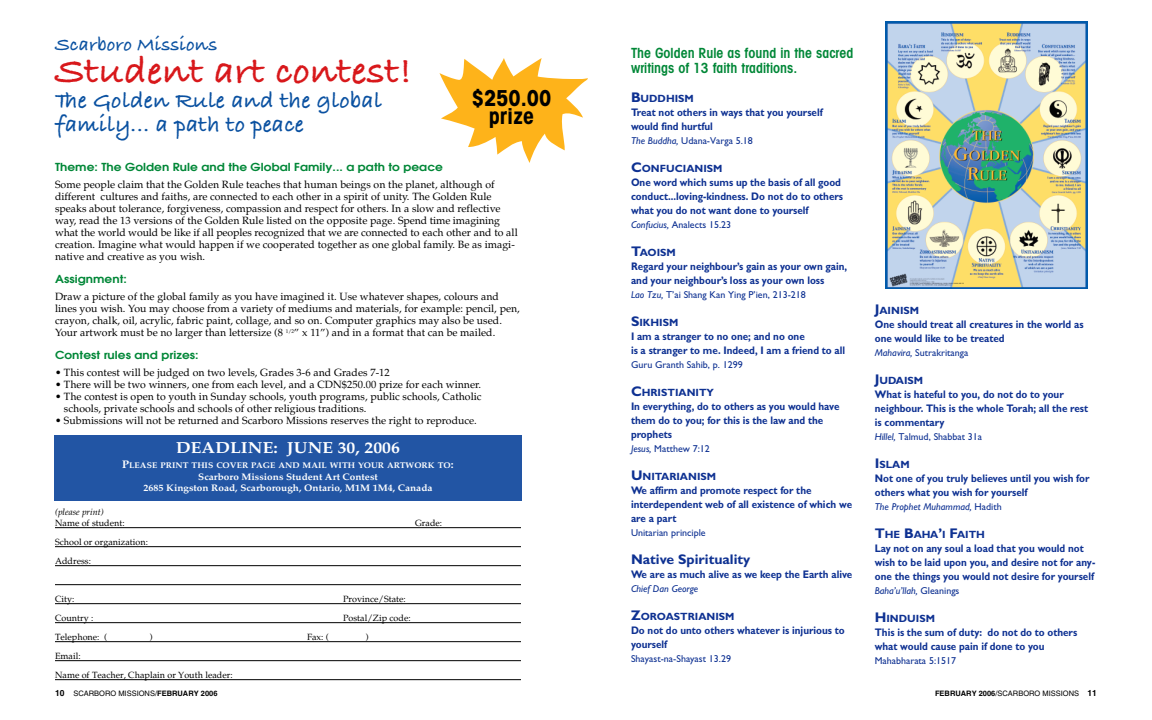
<style>
.page{position:relative;width:1152px;height:720px;background:#fff}
.page>*{position:absolute;margin:0;border:0;box-sizing:border-box;transform-origin:0 0}
.t1{font:700 40px "Bradley Hand ITCTT";letter-spacing:.005em;color:#d8181b}
.t2{font:700 24px/24px "Bradley Hand ITCTT";letter-spacing:.005em;color:#0a51a1}
.t3{font:700 condensed 22px/18px "Avant Garde";color:#000;text-align:center}
.t4{font:700 20px "Bradley Hand ITCTT";letter-spacing:.005em;color:#0a51a1}
.t5{font:700 16px "Palatino";letter-spacing:.005em;color:#fff;scale:1.1 1}
.t6{font:600 condensed 14px/15px "Avant Garde";color:#018737}
.t7{font:700 14px "Gill Sans";color:#0e3192}
.t8{font:700 11px/14px "Gill Sans";color:#0e3192;scale:.9 1}
.t9{font:600 11px "Avant Garde";letter-spacing:.005em;color:#018737;scale:1.1 1}
.t10{font:10.5px/12px "Palatino";letter-spacing:.005em;color:#000}
.t11{font:700 10.5px "Gill Sans";color:#0e3192}
.t12{font:10px "Gill Sans";color:#0e3192}
.t13{font:italic 10px "Gill Sans";color:#0e3192}
.t14{font:700 9.5px/11px "Palatino";letter-spacing:.005em;color:#fff;text-align:center;scale:1.05 1}
.t15{font:9px/19px "Palatino";letter-spacing:.005em;color:#000}
.t16{font:italic 9px "Palatino";letter-spacing:.005em;color:#000}
.t17{font:700 8.2px "Palatino";letter-spacing:.005em;color:#fff;scale:1.05 1}
.t18{font:7.5px "Helvetica";color:#000}
.s1{font-size:11px}
.s2{font-weight:700;font-size:8.5px}
.s3{font-weight:700}
.s4{font-size:14px}
.s5{font-style:italic}
.s6{font-style:normal}
</style>
<div class="page">
<hr style="left:55px;top:527px;width:466px;height:1px;background:#000">
<hr style="left:55px;top:546px;width:466px;height:1px;background:#000">
<hr style="left:55px;top:565px;width:466px;height:1px;background:#000">
<hr style="left:55px;top:584px;width:466px;height:1px;background:#000">
<hr style="left:55px;top:603px;width:466px;height:1px;background:#000">
<hr style="left:55px;top:622px;width:466px;height:1px;background:#000">
<hr style="left:55px;top:641px;width:466px;height:1px;background:#000">
<hr style="left:55px;top:660px;width:466px;height:1px;background:#000">
<hr style="left:55px;top:679px;width:466px;height:1px;background:#000">
<svg style="left:440px;top:58px;width:148px;height:105px"></svg>
<img style="left:886px;top:22px;width:201px;height:267px">
<div style="left:54px;top:435px;width:468px;height:65px;background:#2255a4"></div>
<h3 class="t4" style="left:55px;top:33px;width:164px">Scarboro Missions</h3>
<h1 class="t1" style="left:55px;top:48px;width:358px">Student art contest!</h1>
<h2 class="t2" style="left:55px;top:90px;width:328px">The Golden Rule and the global family... a path to peace</h2>
<h3 class="t3" style="left:472px;top:91px;width:81px">$250.00 prize</h3>
<p class="t9" style="left:55px;top:163px;width:354px">Theme: The Golden Rule and the Global Family... a path to peace</p>
<p class="t10" style="left:55px;top:179px;width:464px">Some people claim that the Golden Rule teaches that human beings on the planet, although of different cultures and faiths, are connected to each other in a spirit of unity. The Golden Rule speaks about tolerance, forgiveness, compassion and respect for others. In a slow and reflective way, read the 13 versions of the Golden Rule listed on the opposite page. Spend time imagining what the world would be like if all peoples recognized that we are connected to each other and to all creation. Imagine what would happen if we cooperated together as one global family. Be as imagi&shy;native and creative as you wish.</p>
<p class="t9" style="left:55px;top:275px;width:67px">Assignment:</p>
<p class="t10" style="left:55px;top:291px;width:466px">Draw a picture of the global family as you have imagined it. Use whatever shapes, colours and lines you wish. You may choose from a variety of mediums and materials, for example: pencil, pen, crayon, chalk, oil, acrylic, fabric paint, collage, and so on. Computer graphics may also be used.<br>Your artwork must be no larger than lettersize (8 <sup>1/2</sup>” x 11”) and in a format that can be mailed.</p>
<p class="t9" style="left:55px;top:351px;width:132px">Contest rules and prizes:</p>
<p class="t10" style="left:55px;top:367px;width:336px">• This contest will be judged on two levels, Grades 3-6 and Grades 7-12</p>
<p class="t10" style="left:55px;top:379px;width:428px">• There will be two winners, one from each level, and a CDN$250.00 prize for each winner.</p>
<p class="t10" style="left:64px;top:391px;width:419px;text-indent:-9px">• The contest is open to youth in Sunday schools, youth programs, public schools, Catholic schools, private schools and schools of other religious traditions.</p>
<p class="t10" style="left:55px;top:415px;width:423px">• Submissions will not be returned and Scarboro Missions reserves the right to reproduce.</p>
<h3 class="t5" style="left:176px;top:438px;width:205px">DEADLINE: JUNE 30, 2006</h3>
<p class="t17" style="left:122px;top:461px;width:317px"><span class="s1">P</span>LEASE PRINT THIS COVER PAGE AND MAIL WITH YOUR ARTWORK TO<span class="s1">:</span></p>
<p class="t14" style="left:144px;top:471px;width:277px">Scarboro Missions Student Art Contest<br>2685 Kingston Road, Scarborough, Ontario, M1M 1M4, Canada</p>
<p class="t16" style="left:55px;top:507px;width:50px">(please print)</p>
<p class="t15" style="left:55px;top:514px;width:71px">Name of student:</p>
<p class="t15" style="left:415px;top:514px;width:29px">Grade:</p>
<p class="t15" style="left:55px;top:533px;width:95px">School or organization:<br>Address:</p>
<p class="t15" style="left:55px;top:590px;width:21px">City:</p>
<p class="t15" style="left:343px;top:590px;width:64px">Province/State:</p>
<p class="t15" style="left:55px;top:609px;width:40px">Country :</p>
<p class="t15" style="left:343px;top:609px;width:69px">Postal/Zip code:</p>
<p class="t15" style="left:55px;top:628px;width:54px">Telephone: (</p>
<p class="t15" style="left:150px;top:628px;width:4px">)</p>
<p class="t15" style="left:307px;top:628px;width:23px">Fax: (</p>
<p class="t15" style="left:366px;top:628px;width:4px">)</p>
<p class="t15" style="left:55px;top:647px;width:179px">Email:<br>Name of Teacher, Chaplain or Youth leader:</p>
<p class="t18" style="left:55px;top:691px;width:164px"><span class="s2">10</span> SCARBORO MISSIONS/<span class="s3">FEBRUARY 2006</span></p>
<h3 class="t6" style="left:631px;top:47px;width:224px">The Golden Rule as found in the sacred writings of 13 faith traditions.</h3>
<p class="t11" style="left:631px;top:94px;width:64px"><span class="s4">B</span>UDDHISM</p>
<p class="t8" style="left:631px;top:106px;width:215px">Treat not others in ways that you yourself would find hurtful</p>
<p class="t12" style="left:631px;top:135px;width:123px"><span class="s5">The Buddha,</span> Udana-Varga 5.18</p>
<p class="t11" style="left:631px;top:164px;width:93px"><span class="s4">C</span>ONFUCIANISM</p>
<p class="t8" style="left:631px;top:176px;width:237px">One word which sums up the basis of all good conduct...loving-kindness. Do not do to others what you do not want done to yourself</p>
<p class="t12" style="left:631px;top:219px;width:102px"><span class="s5">Confucius,</span> Analects 15.23</p>
<p class="t11" style="left:631px;top:248px;width:46px"><span class="s4">T</span>AOISM</p>
<p class="t8" style="left:631px;top:260px;width:242px">Regard your neighbour’s gain as your own gain, and your neighbour’s loss as your own loss</p>
<p class="t12" style="left:631px;top:289px;width:176px"><span class="s5">Lao Tzu,</span> T’ai Shang Kan Ying P’ien, 213-218</p>
<p class="t11" style="left:631px;top:318px;width:49px"><span class="s4">S</span>IKHISM</p>
<p class="t8" style="left:631px;top:330px;width:239px">I am a stranger to no one; and no one<br>is a stranger to me. Indeed, I am a friend to all</p>
<p class="t12" style="left:631px;top:359px;width:113px">Guru Granth Sahib, p. 1299</p>
<p class="t11" style="left:631px;top:388px;width:85px"><span class="s4">C</span>HRISTIANITY</p>
<p class="t8" style="left:631px;top:400px;width:233px">In everything, do to others as you would have them do to you; for this is the law and the prophets</p>
<p class="t12" style="left:631px;top:443px;width:80px"><span class="s5">Jesus,</span> Matthew 7:12</p>
<p class="t11" style="left:631px;top:472px;width:87px"><span class="s4">U</span>NITARIANISM</p>
<p class="t8" style="left:631px;top:484px;width:247px">We affirm and promote respect for the interdependent web of all existence of which we are a part</p>
<p class="t12" style="left:631px;top:527px;width:76px">Unitarian principle</p>
<h3 class="t7" style="left:631px;top:554px;width:121px">Native Spirituality</h3>
<p class="t8" style="left:631px;top:568px;width:248px">We are as much alive as we keep the Earth alive</p>
<p class="t13" style="left:631px;top:585px;width:69px">Chief Dan George</p>
<p class="t11" style="left:631px;top:612px;width:105px"><span class="s4">Z</span>OROASTRIANISM</p>
<p class="t8" style="left:631px;top:624px;width:239px">Do not do unto others whatever is injurious to yourself</p>
<p class="t12" style="left:631px;top:653px;width:102px">Shayast-na-Shayast 13.29</p>
<p class="t11" style="left:875px;top:306px;width:46px"><span class="s4">J</span>AINISM</p>
<p class="t8" style="left:875px;top:318px;width:233px">One should treat all creatures in the world as one would like to be treated</p>
<p class="t12" style="left:875px;top:346px;width:95px"><span class="s5">Mahavira,</span> Sutrakritanga</p>
<p class="t11" style="left:875px;top:376px;width:50px"><span class="s4">J</span>UDAISM</p>
<p class="t8" style="left:875px;top:388px;width:239px">What is hateful to you, do not do to your neighbour. This is the whole Torah; all the rest is commentary</p>
<p class="t12" style="left:875px;top:430px;width:109px"><span class="s5">Hillel,</span> Talmud, Shabbat 31a</p>
<p class="t11" style="left:875px;top:460px;width:36px"><span class="s4">I</span>SLAM</p>
<p class="t8" style="left:875px;top:472px;width:240px">Not one of you truly believes until you wish for others what you wish for yourself</p>
<p class="t13" style="left:875px;top:502px;width:128px">The Prophet Muhammad, <span class="s6">Hadith</span></p>
<p class="t11" style="left:875px;top:530px;width:112px"><span class="s4">T</span>HE <span class="s4">B</span>AHA<span class="s4">’</span>I <span class="s4">F</span>AITH</p>
<p class="t8" style="left:875px;top:542px;width:247px">Lay not on any soul a load that you would not wish to be laid upon you, and desire not for any&shy;one the things you would not desire for yourself</p>
<p class="t13" style="left:875px;top:586px;width:86px">Baha’u’llah, <span class="s6">Gleanings</span></p>
<p class="t11" style="left:875px;top:614px;width:62px"><span class="s4">H</span>INDUISM</p>
<p class="t8" style="left:875px;top:626px;width:226px">This is the sum of duty: do not do to others what would cause pain if done to you</p>
<p class="t12" style="left:875px;top:654px;width:83px">Mahabharata 5:1517</p>
<p class="t18" style="left:935px;top:691px;width:163px"><span class="s3">FEBRUARY 2006</span>/SCARBORO MISSIONS <span class="s2">11</span></p>
</div>
